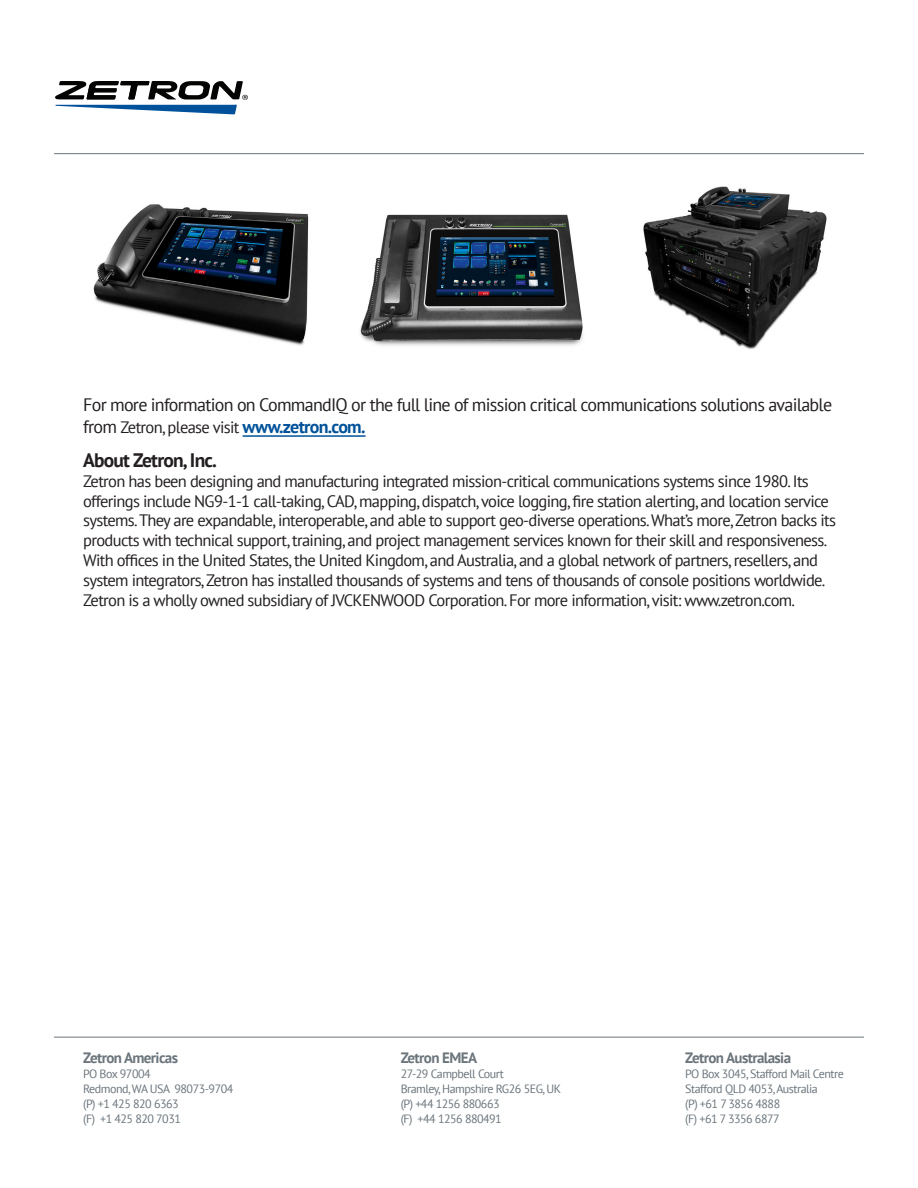
<style>
.page{position:relative;width:918px;height:1188px;background:#fff}
.page>*{position:absolute;margin:0;border:0;box-sizing:border-box;transform-origin:0 0}
.Bold_Subhead{font:700 19.5px "PT Sans";letter-spacing:-.04em;color:#231f20}
.Body_-_12pt{font:18px "PT Sans";letter-spacing:-.04em;color:#231f20}
.Body_-_12pt-2{font:16.5px/19.8px "PT Sans";letter-spacing:-.04em;color:#231f20}
.t1{font:700 15px "PT Sans";letter-spacing:-.04em;color:#6b757c}
.t2{font:12px/15px "PT Sans";letter-spacing:-.04em;color:#6b757c}
.s1{font-size:18px}
.s2{font-weight:700;font-size:18px;color:#01529a}
</style>
<div class="page">
<hr style="left:54px;top:153px;width:810px;height:1px;background:#6b757c">
<hr style="left:54px;top:1037px;width:810px;height:1px;background:#6b757c">
<svg style="left:55px;top:81px;width:193px;height:33px"></svg>
<hr style="left:243px;top:435px;width:123px;height:2px;background:#01529a">
<img style="left:360px;top:214px;width:223px;height:132px">
<img style="left:643px;top:186px;width:184px;height:163px">
<img style="left:93px;top:204px;width:216px;height:142px">
<p class="Body_-_12pt" style="left:83px;top:394px;width:751px">For more information on CommandIQ or the full line of mission critical communications solutions available</p>
<p class="Body_-_12pt-2" style="left:83px;top:417px;width:284px"><span class="s1">from</span> Zetron, please visit <span class="s2">www.zetron.com.</span></p>
<p class="Bold_Subhead" style="left:83px;top:447px;width:135px">About Zetron, Inc.</p>
<p class="Body_-_12pt-2" style="left:83px;top:471px;width:755px">Zetron has been designing and manufacturing integrated mission-critical communications systems since 1980. Its offerings include NG9-1-1 call-taking, CAD, mapping, dispatch, voice logging, fire station alerting, and location service systems. They are expandable, interoperable, and able to support geo-diverse operations. What’s more, Zetron backs its products with technical support, training, and project management services known for their skill and responsiveness.<br>With offices in the United States, the United Kingdom, and Australia, and a global network of partners, resellers, and system integrators, Zetron has installed thousands of systems and tens of thousands of console positions worldwide.<br>Zetron is a wholly owned subsidiary of JVCKENWOOD Corporation. For more information, visit: www.zetron.com.</p>
<p class="t1" style="left:83px;top:1048px;width:96px">Zetron Americas</p>
<p class="t2" style="left:83px;top:1066px;width:152px">PO Box 97004<br>Redmond, WA USA 98073-9704 (P) +1 425 820 6363<br>(F) +1 425 820 7031</p>
<p class="t1" style="left:401px;top:1048px;width:78px">Zetron EMEA</p>
<p class="t2" style="left:401px;top:1066px;width:162px">27-29 Campbell Court<br>Bramley, Hampshire RG26 5EG, UK (P) +44 1256 880663<br>(F) +44 1256 880491</p>
<p class="t1" style="left:685px;top:1048px;width:107px">Zetron Australasia</p>
<p class="t2" style="left:685px;top:1066px;width:160px">PO Box 3045, Stafford Mail Centre<br>Stafford QLD 4053, Australia<br>(P) +61 7 3856 4888<br>(F) +61 7 3356 6877</p>
</div>
